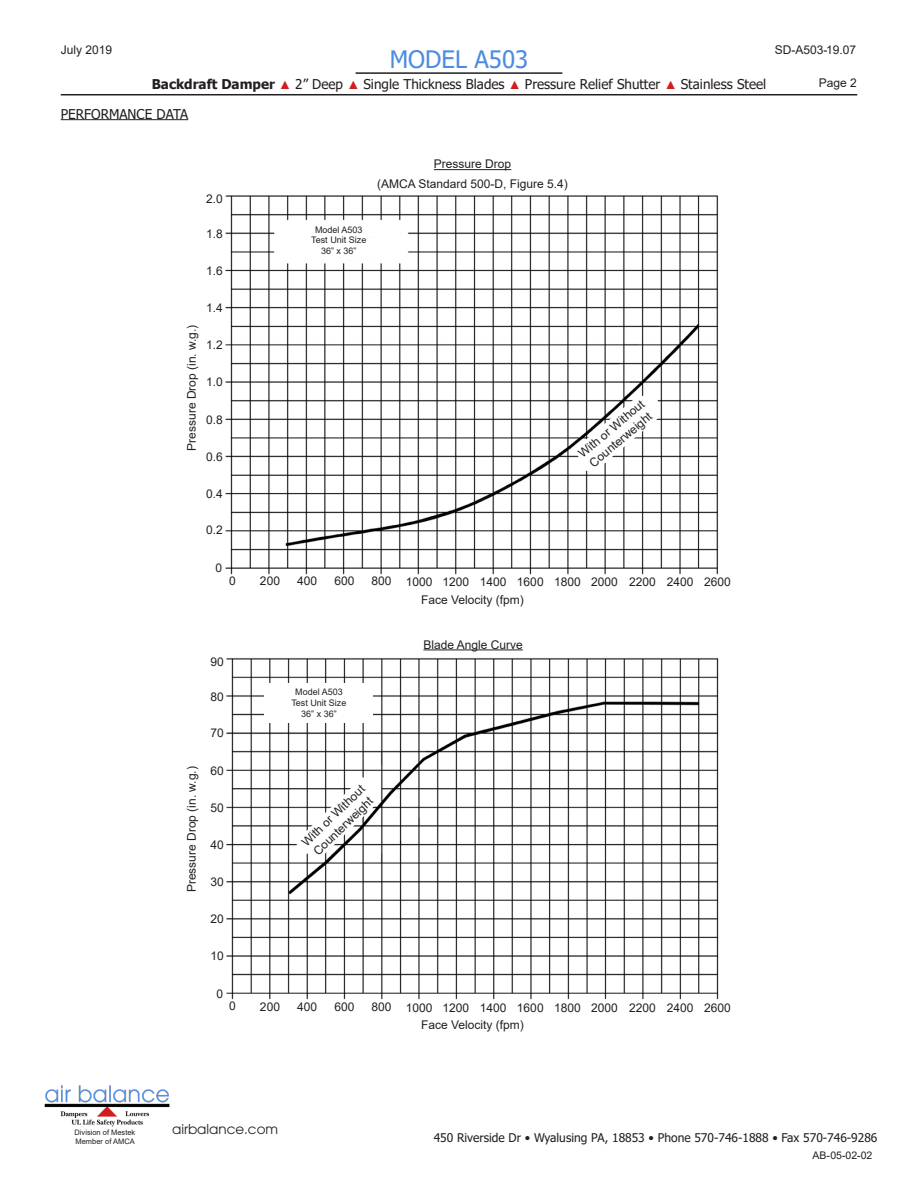
<style>
.page{position:relative;width:918px;height:1188px;background:#fff}
.page>*{position:absolute;margin:0;border:0;box-sizing:border-box;transform-origin:0 0}
.t1{font:24px "Tahoma";color:#4c8ce3}
.t2{font:13.5px "Tahoma";color:#231f20}
.t3{font:13.5px "Avant Garde";color:#231f20}
.t4{font:12px/14.4px "Arial";color:#231f20}
.t5{font:12px "Tahoma";color:#231f20}
.t6{font:10.5px "Arial";color:#231f20}
.t7{font:9px "Arial";color:#231f20}
.t8{font:7.5px/9px "Arial";color:#231f20}
.s1{font-weight:700}
.s2{font-family:"Arial";font-weight:900;font-size:12px;color:#d31c1c}
</style>
<div class="page">
<img style="left:44px;top:1085px;width:126px;height:42px">
<hr style="left:61px;top:94px;width:796px;height:1px;background:#231f20">
<hr style="left:356px;top:72px;width:206px;height:2px;background:#231f20">
<hr style="left:61px;top:119px;width:127px;height:1px;background:#231f20">
<img style="left:226px;top:195px;width:493px;height:380px">
<hr style="left:434px;top:169px;width:77px;height:1px;background:#231f20">
<svg style="left:573px;top:394px;width:86px;height:79px"></svg>
<img style="left:227px;top:658px;width:492px;height:342px">
<hr style="left:423px;top:649px;width:100px;height:1px;background:#231f20">
<svg style="left:297px;top:780px;width:83px;height:81px"></svg>
<div style="left:265px;top:683px;width:108px;height:40px;background:#fff"></div>
<p class="t4" style="left:61px;top:42px;width:53px">July 2019</p>
<h1 class="t1" style="left:390px;top:43px;width:140px">MODEL A503</h1>
<p class="t2" style="left:152px;top:75px;width:616px"><span class="s1">Backdraft Damper</span> <span class="s2">▲</span> 2” Deep <span class="s2">▲</span> Single Thickness Blades <span class="s2">▲</span> Pressure Relief Shutter <span class="s2">▲</span> Stainless Steel</p>
<p class="t2" style="left:61px;top:105px;width:129px">PERFORMANCE DATA</p>
<p class="t4" style="left:775px;top:42px;width:83px">SD-A503-19.07</p>
<p class="t4" style="left:819px;top:75px;width:40px">Page 2</p>
<p class="t4" style="left:206px;top:192px;width:18px">2.0</p>
<p class="t4" style="left:206px;top:226px;width:18px">1.8</p>
<p class="t4" style="left:206px;top:264px;width:18px">1.6</p>
<p class="t4" style="left:184px;top:451px;width:128px;rotate:-90deg">Pressure Drop (in. w.g.)</p>
<p class="t4" style="left:206px;top:301px;width:18px">1.4</p>
<p class="t4" style="left:206px;top:338px;width:18px">1.2</p>
<p class="t4" style="left:206px;top:375px;width:18px">1.0</p>
<p class="t4" style="left:206px;top:412px;width:18px">0.8</p>
<p class="t4" style="left:206px;top:449px;width:18px">0.6</p>
<p class="t4" style="left:206px;top:486px;width:18px">0.4</p>
<p class="t4" style="left:206px;top:523px;width:18px">0.2</p>
<p class="t4" style="left:215px;top:561px;width:8px">0</p>
<p class="t4" style="left:229px;top:573px;width:8px">0</p>
<p class="t4" style="left:184px;top:892px;width:128px;rotate:-90deg">Pressure Drop (in. w.g.)</p>
<p class="t4" style="left:211px;top:654px;width:15px">90</p>
<p class="t4" style="left:211px;top:689px;width:15px">80</p>
<p class="t4" style="left:211px;top:726px;width:15px">70</p>
<p class="t4" style="left:211px;top:763px;width:15px">60</p>
<p class="t4" style="left:211px;top:801px;width:15px">50</p>
<p class="t4" style="left:211px;top:837px;width:15px">40</p>
<p class="t4" style="left:211px;top:874px;width:15px">30</p>
<p class="t4" style="left:211px;top:912px;width:15px">20</p>
<p class="t4" style="left:211px;top:948px;width:15px">10</p>
<p class="t4" style="left:216px;top:986px;width:8px">0</p>
<p class="t4" style="left:229px;top:999px;width:8px">0</p>
<p class="t4" style="left:434px;top:157px;width:79px">Pressure Drop</p>
<p class="t4" style="left:377px;top:176px;width:192px">(AMCA Standard 500-D, Figure 5.4)</p>
<p class="t7" style="left:315px;top:223px;width:49px">Model A503</p>
<p class="t7" style="left:311px;top:234px;width:57px">Test Unit Size</p>
<p class="t7" style="left:321px;top:245px;width:37px">36” x 36”</p>
<p class="t4" style="left:575px;top:449px;width:84px;rotate:-40deg">With or Without<br>Counterweight</p>
<p class="t4" style="left:260px;top:574px;width:22px">200</p>
<p class="t4" style="left:297px;top:574px;width:22px">400</p>
<p class="t4" style="left:334px;top:574px;width:22px">600</p>
<p class="t4" style="left:372px;top:574px;width:22px">800</p>
<p class="t4" style="left:406px;top:575px;width:28px">1000</p>
<p class="t4" style="left:442px;top:575px;width:28px">1200</p>
<p class="t4" style="left:480px;top:575px;width:28px">1400</p>
<p class="t4" style="left:517px;top:575px;width:28px">1600</p>
<p class="t4" style="left:554px;top:575px;width:28px">1800</p>
<p class="t4" style="left:591px;top:575px;width:28px">2000</p>
<p class="t4" style="left:629px;top:575px;width:28px">2200</p>
<p class="t4" style="left:667px;top:575px;width:28px">2400</p>
<p class="t4" style="left:704px;top:575px;width:28px">2600</p>
<p class="t4" style="left:421px;top:593px;width:104px">Face Velocity (fpm)</p>
<p class="t7" style="left:295px;top:686px;width:49px">Model A503</p>
<p class="t7" style="left:291px;top:696px;width:57px">Test Unit Size</p>
<p class="t7" style="left:301px;top:707px;width:37px">36” x 36”</p>
<p class="t4" style="left:299px;top:839px;width:84px;rotate:-44deg">With or Without<br>Counterweight</p>
<p class="t4" style="left:423px;top:637px;width:101px">Blade Angle Curve</p>
<p class="t4" style="left:260px;top:999px;width:22px">200</p>
<p class="t4" style="left:297px;top:999px;width:22px">400</p>
<p class="t4" style="left:334px;top:999px;width:22px">600</p>
<p class="t4" style="left:372px;top:999px;width:22px">800</p>
<p class="t4" style="left:406px;top:1000px;width:28px">1000</p>
<p class="t4" style="left:442px;top:1000px;width:28px">1200</p>
<p class="t4" style="left:480px;top:1000px;width:28px">1400</p>
<p class="t4" style="left:517px;top:1000px;width:28px">1600</p>
<p class="t4" style="left:554px;top:1000px;width:28px">1800</p>
<p class="t4" style="left:591px;top:1000px;width:28px">2000</p>
<p class="t4" style="left:629px;top:1000px;width:28px">2200</p>
<p class="t4" style="left:667px;top:1000px;width:28px">2400</p>
<p class="t4" style="left:704px;top:1000px;width:28px">2600</p>
<p class="t4" style="left:421px;top:1018px;width:104px">Face Velocity (fpm)</p>
<p class="t8" style="left:75px;top:1128px;width:62px">Division of Mestek<br>Member of AMCA</p>
<p class="t3" style="left:172px;top:1121px;width:108px">airbalance.com</p>
<p class="t5" style="left:434px;top:1130px;width:445px">450 Riverside Dr • Wyalusing PA, 18853 • Phone 570-746-1888 • Fax 570-746-9286</p>
<p class="t6" style="left:813px;top:1149px;width:61px">AB-05-02-02</p>
</div>
